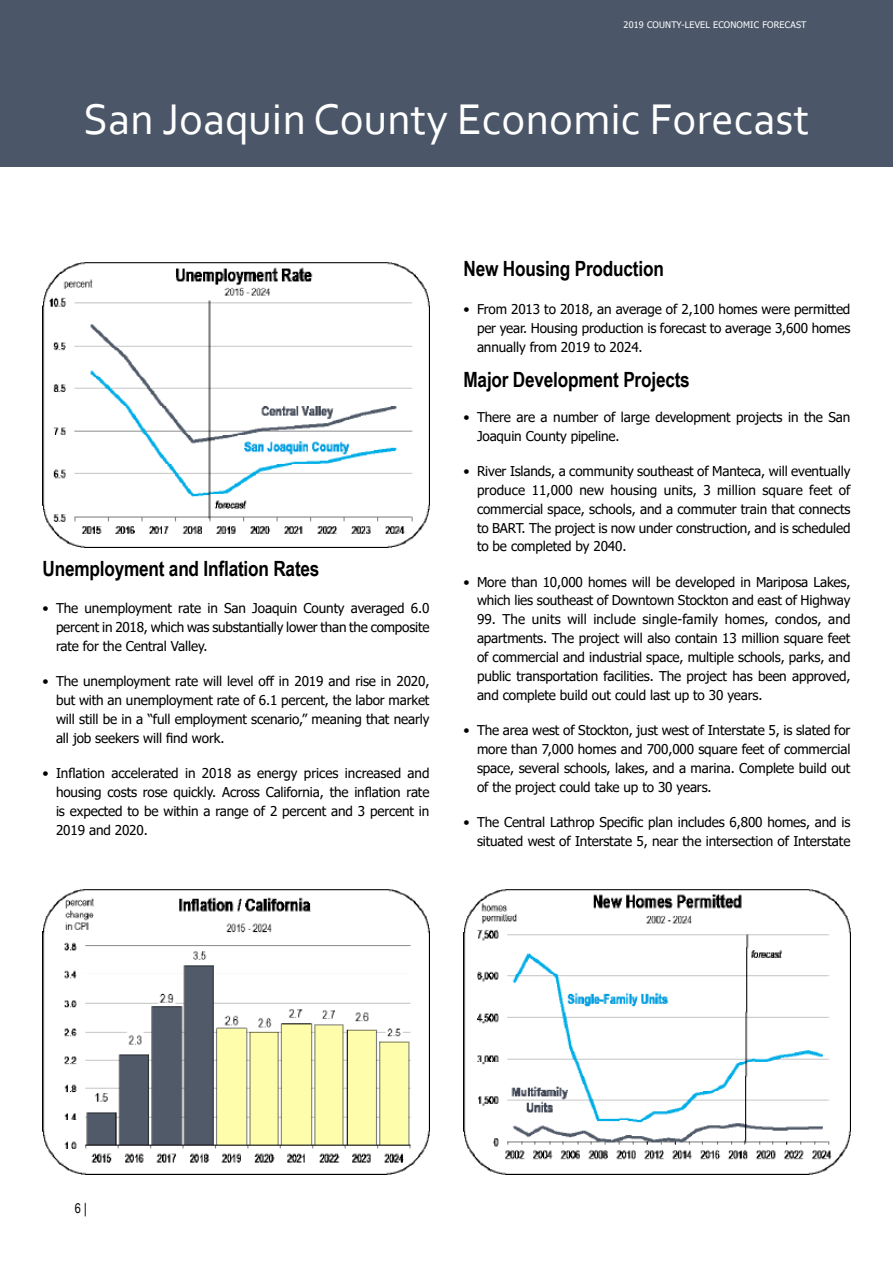
<style>
.page{position:relative;width:893px;height:1263px;background:#fff}
.page>*{position:absolute;margin:0;border:0;box-sizing:border-box;transform-origin:0 0}
.t1{font:45px "Corbel";color:#fff}
.Profile_Subhead_1{font:700 21px "Arial Narrow";letter-spacing:-.01em;color:#000}
.Profile_Body_Text{font:700 21px "Arial Narrow";letter-spacing:-.01em;color:#000}
.t2{font:13.5px/18.9px "Tahoma";letter-spacing:-.01em;color:#000;text-align:justify}
.t3{font:13.5px "Arial Narrow";color:#000}
.t4{font:9px "Tahoma";letter-spacing:.02em;color:#fff}
.s1{font-family:"Myriad Pro"}
</style>
<div class="page">
<div style="left:0;top:0;width:893px;height:167px;background:#4b5768"></div>
<img style="left:43px;top:262px;width:387px;height:286px">
<img style="left:43px;top:889px;width:387px;height:285px">
<img style="left:463px;top:889px;width:387px;height:285px">
<p class="t4" style="left:624px;top:19px;width:184px">2019 COUNTY-LEVEL ECONOMIC FORECAST</p>
<h1 class="t1" style="left:83px;top:91px;width:727px">San Joaquin County Economic Forecast</h1>
<p class="Profile_Subhead_1" style="left:43px;top:552px;width:278px">Unemployment and Inflation Rates</p>
<p class="t2" style="left:56px;top:600px;width:375px;text-indent:-14px">• The unemployment rate in San Joaquin County averaged 6.0 percent in 2018, which was substantially lower than the composite rate for the Central Valley.</p>
<p class="t2" style="left:56px;top:673px;width:375px;text-indent:-14px">• The unemployment rate will level off in 2019 and rise in 2020, but with an unemployment rate of 6.1 percent, the labor market will still be in a “full employment scenario,” meaning that nearly all job seekers will find work.</p>
<p class="t2" style="left:56px;top:764px;width:375px;text-indent:-14px">• Inflation accelerated in 2018 as energy prices increased and housing costs rose quickly. Across California, the inflation rate is expected to be within a range of 2 percent and 3 percent in 2019 and 2020.</p>
<p class="Profile_Subhead_1" style="left:463px;top:253px;width:202px">New Housing Production</p>
<p class="t2" style="left:477px;top:300px;width:375px;text-indent:-14px">• From 2013 to 2018, an average of 2,100 homes were permitted per year. Housing production is forecast to average 3,600 homes annually from 2019 to 2024.</p>
<p class="Profile_Body_Text" style="left:463px;top:363px;width:228px">Major Development Projects</p>
<p class="t2" style="left:477px;top:408px;width:375px;text-indent:-14px">• There are a number of large development projects in the San<br>Joaquin County pipeline.</p>
<p class="t2" style="left:477px;top:462px;width:375px;text-indent:-14px">• River Islands, a community southeast of Manteca, will eventually produce 11,000 new housing units, 3 million square feet of commercial space, schools, and a commuter train that connects to BART. The project is now under construction, and is scheduled to be completed by 2040.</p>
<p class="t2" style="left:463px;top:573px;width:388px;text-align:right">• More than 10,000 homes will be developed in Mariposa Lakes, which lies southeast of Downtown Stockton and east of Highway</p>
<p class="t2" style="left:477px;top:611px;width:375px">99. The units will include single-family homes, condos, and apartments. The project will also contain 13 million square feet of commercial and industrial space, multiple schools, parks, and public transportation facilities. The project has been approved, and complete build out could last up to 30 years.</p>
<p class="t2" style="left:477px;top:721px;width:375px;text-indent:-14px">• The area west of Stockton, just west of Interstate 5, is slated for more than 7,000 homes and 700,000 square feet of commercial space, several schools, lakes, and a marina. Complete build out of the project could take up to 30 years.</p>
<p class="t2" style="left:463px;top:813px;width:388px;text-align:right">• The Central Lathrop Specific plan includes 6,800 homes, and is situated west of Interstate 5, near the intersection of Interstate</p>
<p class="t3" style="left:75px;top:1198px;width:14px">6 <span class="s1">|</span></p>
</div>
